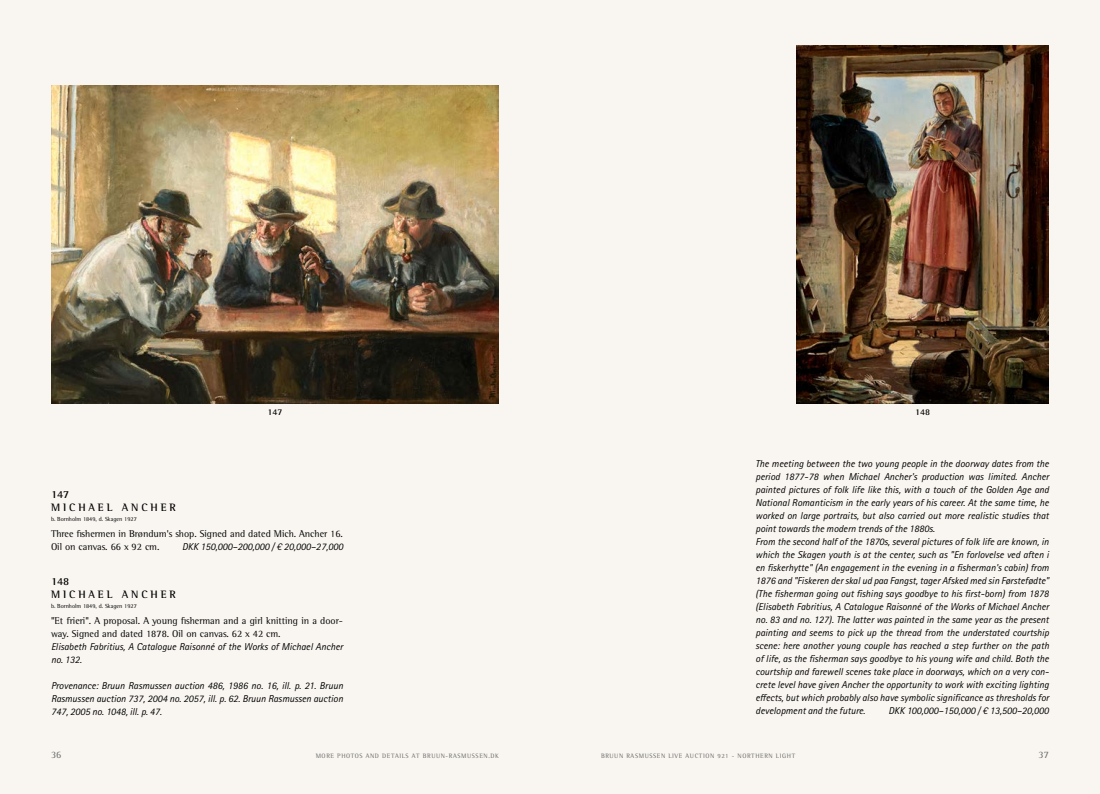
<style>
.page{position:relative;width:1100px;height:794px;background:#f9f6f1}
.page>*{position:absolute;margin:0;border:0;box-sizing:border-box;transform-origin:0 0}
.t1{font:700 11px/13px "Rotis Semi Serif Pro";letter-spacing:.26em;color:#000}
.t2{font:italic 10px/13px "Rotis Sans Serif Pro";color:#000}
.t3{font:10px/13px "Rotis Semi Serif Pro";color:#000}
.t4{font:10px "Rotis Semi Serif Pro";color:#6a6a69}
.t5{font:700 9px "Rotis Semi Serif Pro";color:#000}
.t6{font:6.5px "Rotis Semi Serif Pro";letter-spacing:.095em;color:#6a6a69}
.t7{font:6px "Rotis Semi Serif Pro";color:#000}
</style>
<div class="page">
<img style="left:51px;top:85px;width:448px;height:318px">
<img style="left:796px;top:45px;width:253px;height:358px">
<p class="t5" style="left:267px;top:406px;width:17px">147</p>
<p class="t5" style="left:915px;top:406px;width:17px">148</p>
<p class="t1" style="left:51px;top:488px;width:126px">147<br>MICHAEL ANCHER</p>
<p class="t7" style="left:51px;top:515px;width:87px">b. Bornholm 1849, d. Skagen 1927</p>
<p class="t3" style="left:51px;top:527px;width:293px">Three fishermen in Brøndum's shop. Signed and dated Mich. Ancher 16.<br>Oil on canvas. 66 x 92 cm.</p>
<p class="t2" style="left:182px;top:540px;width:162px">DKK 150,000–200,000 / € 20,000–27,000</p>
<p class="t1" style="left:51px;top:574px;width:126px">148<br>MICHAEL ANCHER</p>
<p class="t7" style="left:51px;top:602px;width:87px">b. Bornholm 1849, d. Skagen 1927</p>
<p class="t3" style="left:51px;top:613px;width:293px">"Et frieri". A proposal. A young fisherman and a girl knitting in a door&shy;way. Signed and dated 1878. Oil on canvas. 62 x 42 cm.</p>
<p class="t2" style="left:51px;top:639px;width:294px">Elisabeth Fabritius, A Catalogue Raisonné of the Works of Michael Ancher no. 132.</p>
<p class="t2" style="left:51px;top:678px;width:293px;text-align:justify">Provenance: Bruun Rasmussen auction 486, 1986 no. 16, ill. p. 21. Bruun Rasmussen auction 737, 2004 no. 2057, ill. p. 62. Bruun Rasmussen auction 747, 2005 no. 1048, ill. p. 47.</p>
<p class="t2" style="left:755px;top:457px;width:295px">The meeting between the two young people in the doorway dates from the period 1877-78 when Michael Ancher's production was limited. Ancher painted pictures of folk life like this, with a touch of the Golden Age and National Romanticism in the early years of his career. At the same time, he worked on large portraits, but also carried out more realistic studies that point towards the modern trends of the 1880s.<br>From the second half of the 1870s, several pictures of folk life are known, in which the Skagen youth is at the center, such as "En forlovelse ved aften i en fiskerhytte" (An engagement in the evening in a fisherman's cabin) from 1876 and "Fiskeren der skal ud paa Fangst, tager Afsked med sin Førstefødte" (The fisherman going out fishing says goodbye to his first-born) from 1878 (Elisabeth Fabritius, A Catalogue Raisonné of the Works of Michael Ancher no. 83 and no. 127). The latter was painted in the same year as the present painting and seems to pick up the thread from the understated courtship scene: here another young couple has reached a step further on the path of life, as the fisherman says goodbye to his young wife and child. Both the courtship and farewell scenes take place in doorways, which on a very con&shy;crete level have given Ancher the opportunity to work with exciting lighting effects, but which probably also have symbolic significance as thresholds for development and the future.</p>
<p class="t2" style="left:888px;top:704px;width:162px">DKK 100,000–150,000 / € 13,500–20,000</p>
<p class="t4" style="left:51px;top:749px;width:12px">36</p>
<p class="t6" style="left:316px;top:752px;width:185px">MORE PHOTOS AND DETAILS AT BRUUN-RASMUSSEN.DK</p>
<p class="t6" style="left:601px;top:752px;width:196px">BRUUN RASMUSSEN LIVE AUCTION 921 - NORTHERN LIGHT</p>
<p class="t4" style="left:1038px;top:749px;width:12px">37</p>
</div>
